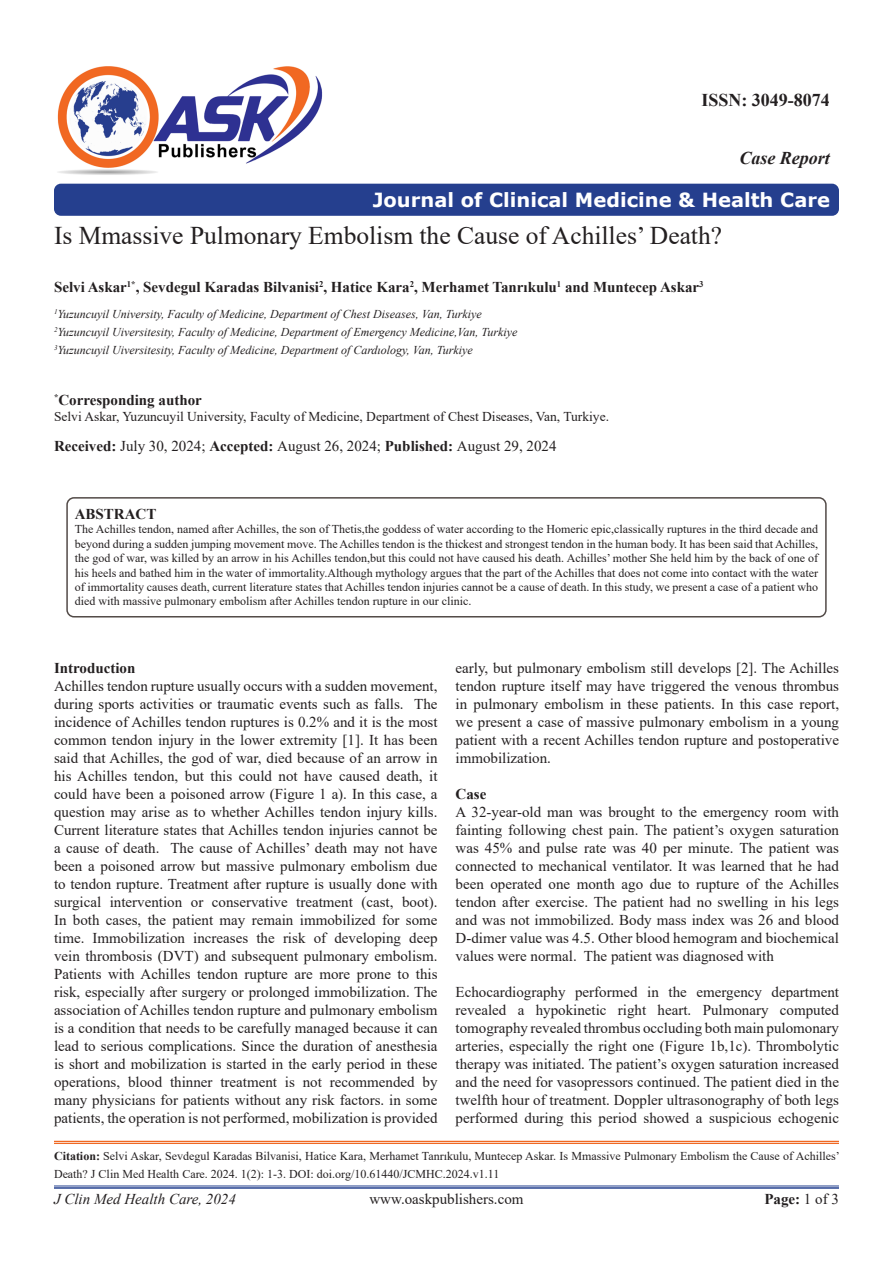
<style>
.page{position:relative;width:893px;height:1263px;background:#fff}
.page>*{position:absolute;margin:0;border:0;box-sizing:border-box;transform-origin:0 0}
.t1{font:25.5px "Times New Roman";color:#231f20}
.t2{font:700 19.5px "Verdana";color:#fff}
.t3{font:700 18px "Times New Roman";color:#231f20}
.t4{font:italic 700 18px "Times New Roman";color:#231f20}
.t5{font:15px/18px "Times New Roman";color:#231f20;text-align:justify}
.t6{font:700 15px "Times New Roman";color:#231f20}
.t7{font:italic 15px "Times New Roman";color:#231f20}
.t8{font:13.5px "Times New Roman";color:#231f20}
.t9{font:12px/14.4px "Times New Roman";color:#231f20}
.t10{font:italic 12px "Times New Roman";color:#231f20}
.s1{font-weight:700}
.s2{font-weight:400}
</style>
<div class="page">
<hr style="left:54px;top:1186px;width:785px;height:1px;background:#24418f">
<hr style="left:54px;top:1187px;width:785px;height:2px;background:#24418f">
<div style="left:54px;top:184px;width:785px;height:32px;background:#253f8e;border-radius:7px"></div>
<hr style="left:54px;top:1141px;width:785px;height:1px;background:#f06822">
<hr style="left:54px;top:1143px;width:785px;height:1px;background:#f06822">
<img style="left:57px;top:66px;width:266px;height:109px">
<div style="left:66px;top:497px;width:761px;height:120px;border:2px solid #524a47;border-radius:7px"></div>
<p class="t3" style="left:701px;top:87px;width:130px">ISSN: 3049-8074</p>
<p class="t4" style="left:739px;top:145px;width:92px">Case Report</p>
<p class="t2" style="left:373px;top:186px;width:459px">Journal of Clinical Medicine &amp; Health Care</p>
<p class="t1" style="left:54px;top:217px;width:670px">Is Mmassive Pulmonary Embolism the Cause of Achilles’ Death?</p>
<p class="t6" style="left:54px;top:276px;width:651px">Selvi Askar<sup>1*</sup>, Sevdegul Karadas Bilvanisi<sup>2</sup>, Hatice Kara<sup>2</sup>, Merhamet Tanrıkulu<sup>1</sup> and Muntecep Askar<sup>3</sup></p>
<p class="t10" style="left:54px;top:306px;width:429px"><sup>1</sup>Yuzuncuyil University, Faculty of Medicine, Department of Chest Diseases, Van, Turkiye</p>
<p class="t10" style="left:54px;top:324px;width:465px"><sup>2</sup>Yuzuncuyil Uiversitesity, Faculty of Medicine, Department of Emergency Medicine,Van, Turkiye</p>
<p class="t10" style="left:54px;top:342px;width:420px"><sup>3</sup>Yuzuncuyil Uiversitesity, Faculty of Medicine, Department of Cardıology, Van, Turkiye</p>
<p class="t6" style="left:54px;top:389px;width:149px"><sup>*</sup>Corresponding author</p>
<p class="t8" style="left:54px;top:407px;width:557px">Selvi Askar, Yuzuncuyil University, Faculty of Medicine, Department of Chest Diseases, Van, Turkiye.</p>
<p class="t5" style="left:54px;top:436px;width:504px"><span class="s1">Received:</span> July 30, 2024; <span class="s1">Accepted:</span> August 26, 2024; <span class="s1">Published:</span> August 29, 2024</p>
<p class="t6" style="left:75px;top:503px;width:83px">ABSTRACT</p>
<p class="t9" style="left:75px;top:522px;width:745px;text-align:justify">The Achilles tendon, named after Achilles, the son of Thetis,the goddess of water according to the Homeric epic,classically ruptures in the third decade and beyond during a sudden jumping movement move. The Achilles tendon is the thickest and strongest tendon in the human body. It has been said that Achilles, the god of war, was killed by an arrow in his Achilles tendon,but this could not have caused his death. Achilles’ mother She held him by the back of one of his heels and bathed him in the water of immortality.Although mythology argues that the part of the Achilles that does not come into contact with the water of immortality causes death, current literature states that Achilles tendon injuries cannot be a cause of death. In this study, we present a case of a patient who died with massive pulmonary embolism after Achilles tendon rupture in our clinic.</p>
<p class="t6" style="left:54px;top:657px;width:83px">Introduction</p>
<p class="t5" style="left:54px;top:676px;width:385px">Achilles tendon rupture usually occurs with a sudden movement, during sports activities or traumatic events such as falls. The incidence of Achilles tendon ruptures is 0.2% and it is the most common tendon injury in the lower extremity [1]. It has been said that Achilles, the god of war, died because of an arrow in his Achilles tendon, but this could not have caused death, it could have been a poisoned arrow (Figure 1 a). In this case, a question may arise as to whether Achilles tendon injury kills.<br>Current literature states that Achilles tendon injuries cannot be a cause of death. The cause of Achilles’ death may not have been a poisoned arrow but massive pulmonary embolism due to tendon rupture. Treatment after rupture is usually done with surgical intervention or conservative treatment (cast, boot).<br>In both cases, the patient may remain immobilized for some time. Immobilization increases the risk of developing deep vein thrombosis (DVT) and subsequent pulmonary embolism.<br>Patients with Achilles tendon rupture are more prone to this risk, especially after surgery or prolonged immobilization. The association of Achilles tendon rupture and pulmonary embolism is a condition that needs to be carefully managed because it can lead to serious complications. Since the duration of anesthesia is short and mobilization is started in the early period in these operations, blood thinner treatment is not recommended by many physicians for patients without any risk factors. in some patients, the operation is not performed, mobilization is provided</p>
<p class="t5" style="left:456px;top:658px;width:385px">early, but pulmonary embolism still develops [2]. The Achilles tendon rupture itself may have triggered the venous thrombus in pulmonary embolism in these patients. In this case report, we present a case of massive pulmonary embolism in a young patient with a recent Achilles tendon rupture and postoperative immobilization.</p>
<p class="t6" style="left:456px;top:783px;width:32px">Case</p>
<p class="t5" style="left:456px;top:802px;width:385px">A 32-year-old man was brought to the emergency room with fainting following chest pain. The patient’s oxygen saturation was 45% and pulse rate was 40 per minute. The patient was connected to mechanical ventilator. It was learned that he had been operated one month ago due to rupture of the Achilles tendon after exercise. The patient had no swelling in his legs and was not immobilized. Body mass index was 26 and blood D-dimer value was 4.5. Other blood hemogram and biochemical values were normal. The patient was diagnosed with</p>
<p class="t5" style="left:456px;top:982px;width:385px">Echocardiography performed in the emergency department revealed a hypokinetic right heart. Pulmonary computed tomography revealed thrombus occluding both main pulomonary arteries, especially the right one (Figure 1b,1c). Thrombolytic therapy was initiated. The patient’s oxygen saturation increased and the need for vasopressors continued. The patient died in the twelfth hour of treatment. Doppler ultrasonography of both legs performed during this period showed a suspicious echogenic</p>
<p class="t9" style="left:54px;top:1146px;width:787px;line-height:18px"><span class="s1">Citation:</span> Selvi Askar, Sevdegul Karadas Bilvanisi, Hatice Kara, Merhamet Tanrıkulu, Muntecep Askar. Is Mmassive Pulmonary Embolism the Cause of Achilles’<br>Death? J Clin Med Health Care. 2024. 1(2): 1-3. DOI: doi.org/10.61440/JCMHC.2024.v1.11</p>
<p class="t6" style="left:764px;top:1188px;width:76px">Page: <span class="s2">1 of 3</span></p>
<p class="t7" style="left:54px;top:1189px;width:183px">J Clin Med Health Care, 2024</p>
<p class="t5" style="left:369px;top:1190px;width:156px">www.oaskpublishers.com</p>
</div>
